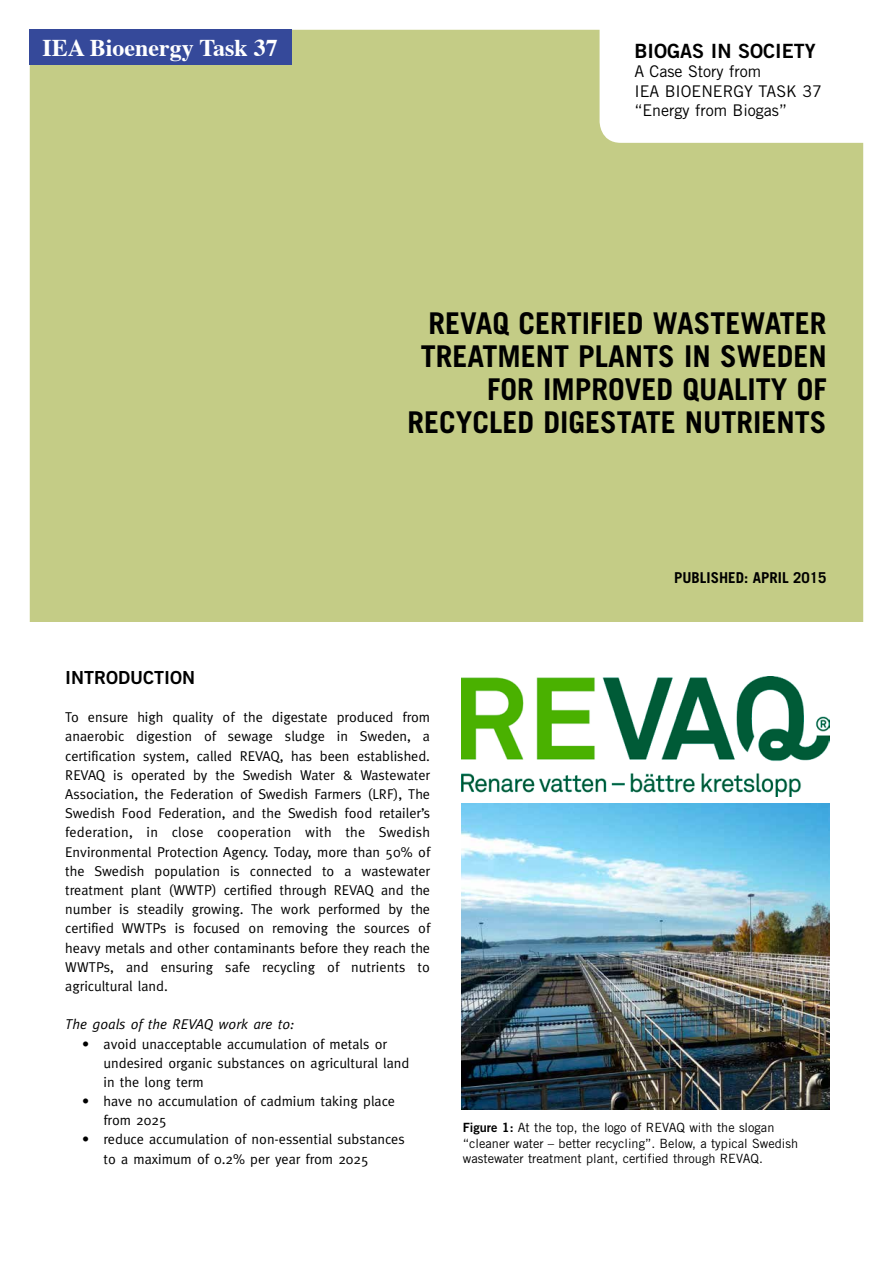
<style>
.page{position:relative;width:893px;height:1263px;background:#fff}
.page>*{position:absolute;margin:0;border:0;box-sizing:border-box;transform-origin:0 0}
.t1{font:700 30px/33px "Trade Gothic";color:#000;text-align:right}
.t2{font:700 24px "Times";color:#fff}
.t3{font:19.65px "Trade Gothic Bold Two";color:#000}
.t4{font:18px "Trade Gothic Bold Two";color:#000}
.t5{font:16.05px/19.4px "Trade Gothic";color:#000}
.t6{font:700 15px "Trade Gothic";color:#000}
.t7{font:14.25px/19.2px "Meta";color:#000}
.t8{font:italic 14.25px "Meta";color:#000}
.t9{font:12.75px/15.8px "Trade Gothic";color:#000}
.s1{font-family:"Trade Gothic Bold Two"}
</style>
<div class="page">
<div style="left:30px;top:30px;width:833px;height:684px;background:#c4cc86;border-radius:21px"></div>
<div style="left:600px;top:7px;width:287px;height:136px;background:#fff;border-radius:21px"></div>
<div style="left:24px;top:623px;width:846px;height:640px;background:#fff"></div>
<div style="left:30px;top:30px;width:262px;height:35px;background:#35499a"></div>
<img style="left:461px;top:804px;width:368px;height:306px">
<img style="left:461px;top:677px;width:368px;height:119px">
<h2 class="t2" style="left:43px;top:25px;width:237px">IEA Bioenergy Task 37</h2>
<h3 class="t3" style="left:634px;top:39px;width:183px">BIOGAS IN SOCIETY</h3>
<p class="t5" style="left:634px;top:62px;width:189px">A Case Story from<br>IEA BIOENERGY TASK 37 “Energy from Biogas”</p>
<h1 class="t1" style="left:408px;top:307px;width:421px">REVAQ CERTIFIED WASTEWATER<br>TREATMENT PLANTS IN SWEDEN<br>FOR IMPROVED QUALITY OF<br>RECYCLED DIGESTATE NUTRIENTS</h1>
<p class="t6" style="left:674px;top:569px;width:154px">PUBLISHED: APRIL 2015</p>
<p class="t4" style="left:65px;top:666px;width:90px">INTRODUCTION</p>
<p class="t7" style="left:65px;top:707px;width:366px;text-align:justify">To ensure high quality of the digestate produced from anaerobic digestion of sewage sludge in Sweden, a certification system, called REVAQ, has been established.<br>REVAQ is operated by the Swedish Water &amp; Wastewater Association, the Federation of Swedish Farmers (LRF), The Swedish Food Federation, and the Swedish food retailer’s federation, in close cooperation with the Swedish Environmental Protection Agency. Today, more than 50% of the Swedish population is connected to a wastewater treatment plant (WWTP) certified through REVAQ and the number is steadily growing. The work performed by the certified WWTPs is focused on removing the sources of heavy metals and other contaminants before they reach the WWTPs, and ensuring safe recycling of nutrients to agricultural land.</p>
<p class="t8" style="left:65px;top:1016px;width:231px">The goals of the REVAQ work are to:</p>
<p class="t7" style="left:104px;top:1034px;width:307px;text-indent:-21px">• avoid unacceptable accumulation of metals or undesired organic substances on agricultural land in the long term</p>
<p class="t7" style="left:104px;top:1091px;width:293px;text-indent:-21px">• have no accumulation of cadmium taking place from 2025</p>
<p class="t7" style="left:104px;top:1130px;width:303px;text-indent:-21px">• reduce accumulation of non-essential substances to a maximum of 0.2% per year from 2025</p>
<p class="t9" style="left:463px;top:1119px;width:337px"><span class="s1">FIGURE 1:</span> At the top, the logo of REVAQ with the slogan “cleaner water – better recycling”. Below, a typical Swedish wastewater treatment plant, certified through REVAQ.</p>
</div>
